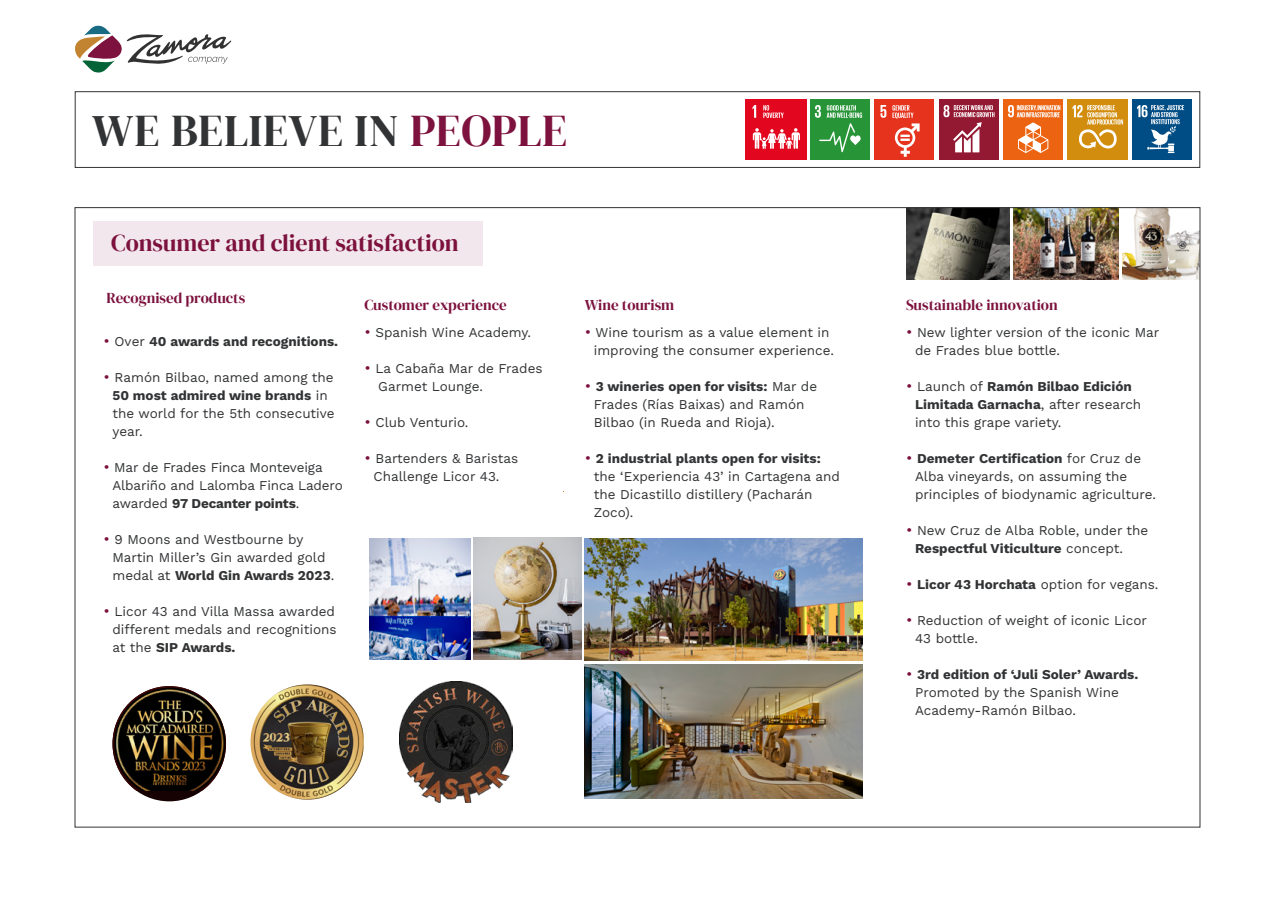
<style>
.page{position:relative;width:1275px;height:900px;background:#fff}
.page>*{position:absolute;margin:0;border:0;box-sizing:border-box;transform-origin:0 0}
.t1{font:45px "DM Serif Display";letter-spacing:.01em;color:#323335}
.t2{font:24px "DM Serif Display";color:#7c113d}
.t3{font:15px "DM Serif Display";color:#7c113d}
.t4{font:13.5px/18px "Work Sans";color:#323335}
.s1{color:#7c123d}
.s2{font-size:15px;color:#7c113d}
</style>
<div class="page">
<img style="left:1014px;top:209px;width:105px;height:71px">
<img style="left:906px;top:209px;width:104px;height:71px">
<img style="left:1123px;top:209px;width:75px;height:71px">
<svg style="left:75px;top:26px;width:156px;height:47px"></svg>
<div style="left:93px;top:221px;width:390px;height:45px;background:#f2e7ec"></div>
<div style="left:113px;top:686px;width:113px;height:115px;background:#160202;border-radius:50%"></div>
<img style="left:112px;top:686px;width:114px;height:105px">
<img style="left:585px;top:664px;width:277px;height:134px">
<img style="left:585px;top:538px;width:278px;height:123px">
<img style="left:369px;top:538px;width:101px;height:122px">
<img style="left:474px;top:538px;width:107px;height:122px">
<div style="left:75px;top:92px;width:1125px;height:76px;background:#fff;border:1px solid #323335"></div>
<div style="left:1003px;top:100px;width:60px;height:60px;background:#ec6411"></div>
<div style="left:1067px;top:100px;width:61px;height:60px;background:#d28d0e"></div>
<div style="left:1132px;top:100px;width:60px;height:60px;background:#004c84"></div>
<div style="left:810px;top:100px;width:60px;height:60px;background:#289438"></div>
<div style="left:874px;top:100px;width:60px;height:60px;background:#e6331d"></div>
<div style="left:939px;top:100px;width:60px;height:60px;background:#931831"></div>
<div style="left:745px;top:100px;width:62px;height:60px;background:#e2071f"></div>
<svg style="left:753px;top:105px;width:47px;height:44px"></svg>
<svg style="left:815px;top:105px;width:47px;height:47px"></svg>
<svg style="left:880px;top:105px;width:40px;height:52px"></svg>
<svg style="left:943px;top:105px;width:52px;height:47px"></svg>
<svg style="left:1008px;top:105px;width:52px;height:48px"></svg>
<svg style="left:1073px;top:105px;width:50px;height:44px"></svg>
<svg style="left:1137px;top:105px;width:47px;height:48px"></svg>
<img style="left:250px;top:684px;width:114px;height:116px">
<img style="left:399px;top:682px;width:113px;height:120px">
<h1 class="t1" style="left:92px;top:104px;width:477px">WE BELIEVE IN <span class="s1">PEOPLE</span></h1>
<h2 class="t2" style="left:111px;top:229px;width:349px">Consumer and client satisfaction</h2>
<p class="t3" style="left:106px;top:289px;width:140px">Recognised products</p>
<p class="t4" style="left:104px;top:332px;width:236px"><span class="s2">•</span> Over 40 awards and recognitions.</p>
<p class="t4" style="left:113px;top:368px;width:224px;text-indent:-9px"><span class="s2">•</span> Ramón Bilbao, named among the<br>50 most admired wine brands in the world for the 5th consecutive year.</p>
<p class="t4" style="left:112px;top:458px;width:232px;text-indent:-9px"><span class="s2">•</span> Mar de Frades Finca Monteveiga<br>Albariño and Lalomba Finca Ladero awarded 97 Decanter points.</p>
<p class="t4" style="left:113px;top:530px;width:223px;text-indent:-9px"><span class="s2">•</span> 9 Moons and Westbourne by<br>Martin Miller’s Gin awarded gold medal at World Gin Awards 2023.</p>
<p class="t4" style="left:113px;top:602px;width:226px;text-indent:-9px"><span class="s2">•</span> Licor 43 and Villa Massa awarded different medals and recognitions at the SIP Awards.</p>
<p class="t3" style="left:364px;top:296px;width:144px">Customer experience</p>
<p class="t4" style="left:364px;top:323px;width:168px"><span class="s2">•</span> Spanish Wine Academy.</p>
<p class="t4" style="left:378px;top:359px;width:166px;text-indent:-14px"><span class="s2">•</span> La Cabaña Mar de Frades<br>Garmet Lounge.</p>
<p class="t4" style="left:364px;top:413px;width:106px"><span class="s2">•</span> Club Venturio.</p>
<p class="t4" style="left:374px;top:449px;width:146px;text-indent:-9px"><span class="s2">•</span> Bartenders &amp; Baristas<br>Challenge Licor 43.</p>
<p class="t3" style="left:585px;top:296px;width:91px">Wine tourism</p>
<p class="t4" style="left:594px;top:323px;width:242px;text-indent:-9px"><span class="s2">•</span> Wine tourism as a value element in improving the consumer experience.</p>
<p class="t4" style="left:594px;top:377px;width:225px;text-indent:-9px"><span class="s2">•</span> 3 wineries open for visits: Mar de<br>Frades (Rías Baixas) and Ramón<br>Bilbao (in Rueda and Rioja).</p>
<p class="t4" style="left:594px;top:449px;width:247px;text-indent:-9px"><span class="s2">•</span> 2 industrial plants open for visits: the ‘Experiencia 43’ in Cartagena and the Dicastillo distillery (Pacharán<br>Zoco).</p>
<p class="t3" style="left:906px;top:296px;width:153px">Sustainable innovation</p>
<p class="t4" style="left:915px;top:323px;width:246px;text-indent:-9px"><span class="s2">•</span> New lighter version of the iconic Mar de Frades blue bottle.</p>
<p class="t4" style="left:915px;top:377px;width:228px;text-indent:-9px"><span class="s2">•</span> Launch of Ramón Bilbao Edición<br>Limitada Garnacha, after research into this grape variety.</p>
<p class="t4" style="left:915px;top:449px;width:243px;text-indent:-9px"><span class="s2">•</span> Demeter Certification for Cruz de<br>Alba vineyards, on assuming the principles of biodynamic agriculture.</p>
<p class="t4" style="left:915px;top:521px;width:235px;text-indent:-9px"><span class="s2">•</span> New Cruz de Alba Roble, under the<br>Respectful Viticulture concept.</p>
<p class="t4" style="left:906px;top:575px;width:254px"><span class="s2">•</span> Licor 43 Horchata option for vegans.</p>
<p class="t4" style="left:915px;top:611px;width:233px;text-indent:-9px"><span class="s2">•</span> Reduction of weight of iconic Licor<br>43 bottle.</p>
<p class="t4" style="left:915px;top:665px;width:225px;text-indent:-9px"><span class="s2">•</span> 3rd edition of ‘Juli Soler’ Awards.<br>Promoted by the Spanish Wine<br>Academy-Ramón Bilbao.</p>
</div>
